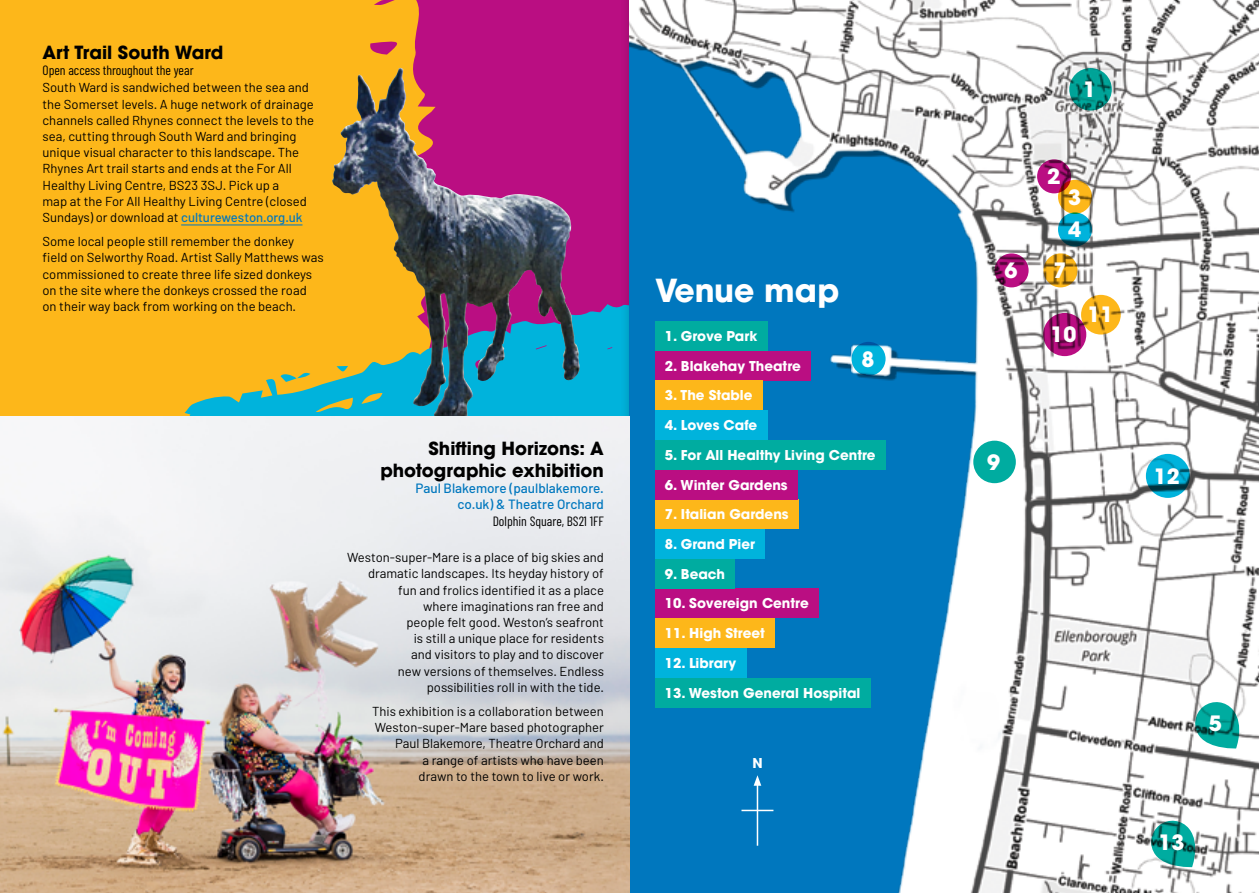
<style>
.page{position:relative;width:1259px;height:893px;background:#fff}
.page>*{position:absolute;margin:0;border:0;box-sizing:border-box;transform-origin:0 0}
.t1{font:700 31.5px "ITC Avant Garde Std";color:#fff}
.t2{font:700 21px "ITC Avant Garde Std";color:#fff}
.t3{font:700 18px/21.6px "ITC Avant Garde Std";color:#000;text-align:right}
.t4{font:700 13.5px "ITC Avant Garde Std";color:#fff}
.t5{font:500 13.5px/16.2px "Barlow";color:#0077be;text-align:right}
.t6{font:13.5px "Barlow Condensed";color:#000}
.t7{font:13.05px/16.2px "Barlow";color:#000;text-align:right}
.s1{font-weight:500;color:#0077be}
</style>
<div class="page">
<svg style="left:438px;top:0;width:182px;height:278px;background:#a61e7e"></svg>
<div style="left:0;top:0;width:438px;height:416px;background:#fdb71a"></div>
<svg style="left:152px;top:278px;width:468px;height:138px;background:#859669"></svg>
<img style="left:629px;top:0;width:630px;height:893px">
<img style="left:0;top:416px;width:629px;height:477px">
<hr style="left:756px;top:783px;width:2px;height:63px;background:#fff">
<svg style="left:753px;top:775px;width:8px;height:11px"></svg>
<hr style="left:741px;top:810px;width:32px;height:1px;background:#fff">
<hr style="left:181px;top:225px;width:121px;height:1px;background:#0077be">
<svg style="left:1069px;top:68px;width:42px;height:43px"></svg>
<div style="left:973px;top:441px;width:43px;height:42px;background:#00aca0;border-radius:50%"></div>
<svg style="left:1192px;top:699px;width:52px;height:50px"></svg>
<svg style="left:1148px;top:818px;width:52px;height:50px"></svg>
<svg style="left:1037px;top:159px;width:34px;height:34px"></svg>
<svg style="left:994px;top:253px;width:34px;height:34px"></svg>
<svg style="left:1043px;top:313px;width:43px;height:43px"></svg>
<svg style="left:1058px;top:180px;width:34px;height:34px"></svg>
<svg style="left:1043px;top:253px;width:34px;height:34px"></svg>
<svg style="left:1081px;top:295px;width:39px;height:40px"></svg>
<svg style="left:1058px;top:212px;width:34px;height:34px"></svg>
<svg style="left:1146px;top:454px;width:44px;height:44px;background:#0398ba"></svg>
<div style="left:851px;top:342px;width:34px;height:34px;background:#00b3dc;border-radius:50%"></div>
<div style="left:655px;top:321px;width:112px;height:30px;background:#00aca0"></div>
<div style="left:655px;top:499px;width:143px;height:30px;background:#fdb71a"></div>
<div style="left:655px;top:618px;width:119px;height:30px;background:#fdb71a"></div>
<div style="left:655px;top:648px;width:91px;height:30px;background:#00b3dc"></div>
<div style="left:655px;top:351px;width:156px;height:29px;background:#ba0e82"></div>
<div style="left:655px;top:470px;width:142px;height:29px;background:#ba0e82"></div>
<div style="left:655px;top:588px;width:163px;height:30px;background:#ba0e82"></div>
<div style="left:655px;top:529px;width:110px;height:30px;background:#00b3dc"></div>
<div style="left:655px;top:559px;width:80px;height:29px;background:#00aca0"></div>
<div style="left:655px;top:380px;width:107px;height:30px;background:#fdb71a"></div>
<div style="left:655px;top:410px;width:112px;height:30px;background:#00b3dc"></div>
<div style="left:655px;top:440px;width:230px;height:30px;background:#00aca0"></div>
<div style="left:655px;top:678px;width:215px;height:29px;background:#00aca0"></div>
<img style="left:332px;top:68px;width:117px;height:343px">
<h3 class="t3" style="left:43px;top:41px;width:182px">Art Trail South Ward</h3>
<p class="t6" style="left:43px;top:62px;width:153px">Open access throughout the year</p>
<p class="t7" style="left:43px;top:79px;width:273px;text-align:left">South Ward is sandwiched between the sea and the Somerset levels. A huge network of drainage channels called Rhynes connect the levels to the sea, cutting through South Ward and bringing unique visual character to this landscape. The Rhynes Art trail starts and ends at the For All Healthy Living Centre, BS23 3SJ. Pick up a<br>map at the For All Healthy Living Centre (closed Sundays) or download at <span class="s1">cultureweston.org.uk</span></p>
<p class="t7" style="left:43px;top:233px;width:283px;text-align:left">Some local people still remember the donkey<br>field on Selworthy Road. Artist Sally Matthews was commissioned to create three life sized donkeys on the site where the donkeys crossed the road on their way back from working on the beach.</p>
<h3 class="t3" style="left:380px;top:438px;width:225px">Shifting Horizons: A photographic exhibition</h3>
<p class="t5" style="left:415px;top:480px;width:190px">Paul Blakemore (paulblakemore. co.uk) &amp; Theatre Orchard</p>
<p class="t6" style="left:493px;top:512px;width:113px">Dolphin Square, BS21 1FF</p>
<p class="t7" style="left:347px;top:549px;width:258px">Weston-super-Mare is a place of big skies and dramatic landscapes. Its heyday history of fun and frolics identified it as a place<br>where imaginations ran free and<br>people felt good. Weston’s seafront<br>is still a unique place for residents<br>and visitors to play and to discover<br>new versions of themselves. Endless possibilities roll in with the tide.</p>
<p class="t7" style="left:372px;top:703px;width:233px">This exhibition is a collaboration between Weston-super-Mare based photographer Paul Blakemore, Theatre Orchard and<br>a range of artists who have been<br>drawn to the town to live or work.</p>
<h1 class="t1" style="left:655px;top:269px;width:186px">Venue map</h1>
<p class="t4" style="left:665px;top:327px;width:94px">1. Grove Park</p>
<p class="t4" style="left:665px;top:357px;width:137px">2. Blakehay Theatre</p>
<h2 class="t2" style="left:861px;top:345px;width:14px">8</h2>
<p class="t4" style="left:665px;top:386px;width:89px">3. The Stable</p>
<p class="t4" style="left:665px;top:416px;width:94px">4. Loves Cafe</p>
<p class="t4" style="left:665px;top:446px;width:212px">5. For All Healthy Living Centre</p>
<p class="t4" style="left:665px;top:475px;width:124px">6. Winter Gardens</p>
<p class="t4" style="left:665px;top:505px;width:125px">7. Italian Gardens</p>
<p class="t4" style="left:665px;top:535px;width:92px">8. Grand Pier</p>
<p class="t4" style="left:665px;top:565px;width:62px">9. Beach</p>
<p class="t4" style="left:665px;top:594px;width:145px">10. Sovereign Centre</p>
<p class="t4" style="left:665px;top:624px;width:101px">11. High Street</p>
<p class="t4" style="left:665px;top:654px;width:73px">12. Library</p>
<p class="t4" style="left:665px;top:683px;width:197px">13. Weston General Hospital</p>
<p class="t4" style="left:752px;top:754px;width:12px">N</p>
<h2 class="t2" style="left:1004px;top:256px;width:14px">6</h2>
<h2 class="t2" style="left:1083px;top:75px;width:14px">1</h2>
<h2 class="t2" style="left:1047px;top:162px;width:14px">2</h2>
<h2 class="t2" style="left:1068px;top:183px;width:14px">3</h2>
<h2 class="t2" style="left:1068px;top:215px;width:14px">4</h2>
<h2 class="t2" style="left:1053px;top:256px;width:14px">7</h2>
<h2 class="t2" style="left:1050px;top:321px;width:27px">10</h2>
<h2 class="t2" style="left:1087px;top:301px;width:27px">11</h2>
<h2 class="t2" style="left:987px;top:448px;width:14px">9</h2>
<h2 class="t2" style="left:1154px;top:462px;width:27px">12</h2>
<h2 class="t2" style="left:1209px;top:709px;width:14px">5</h2>
<h2 class="t2" style="left:1158px;top:828px;width:27px">13</h2>
</div>
